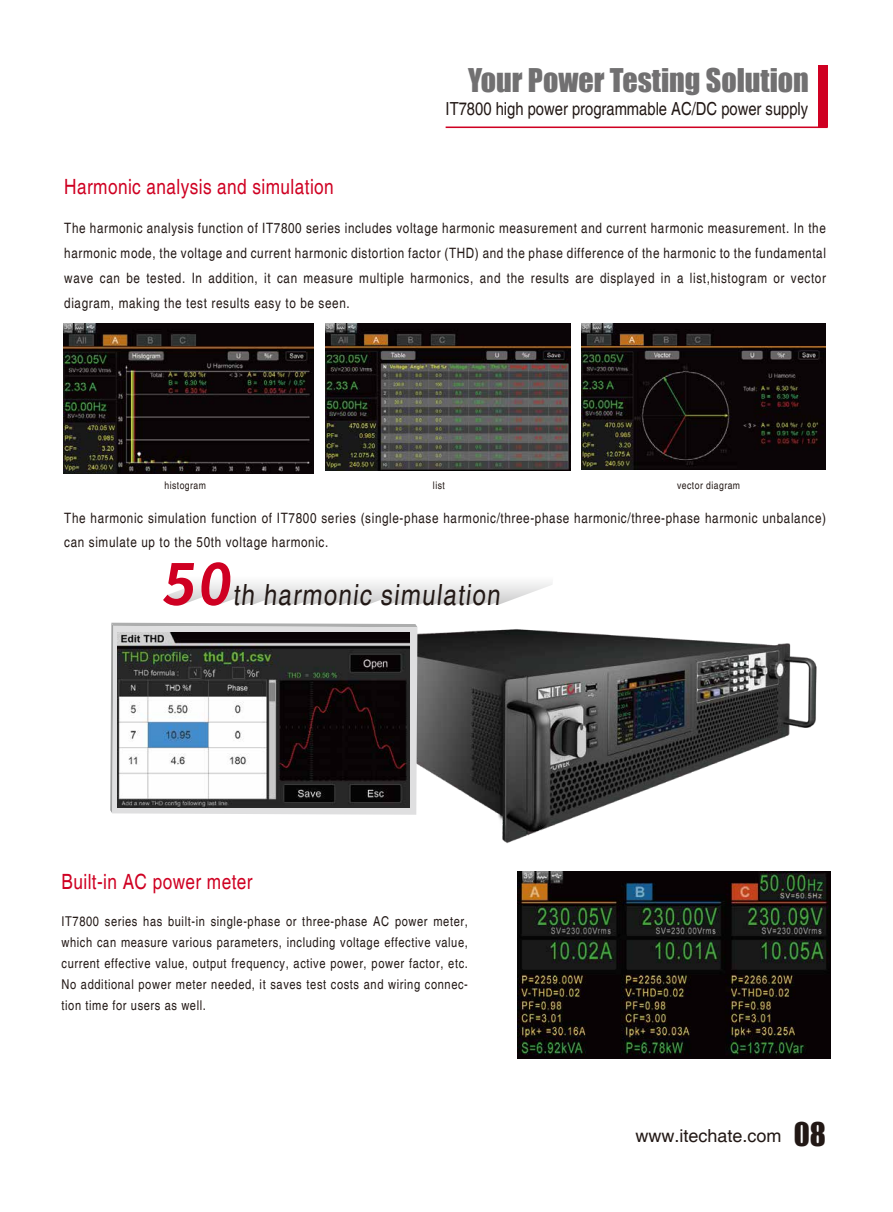
<style>
.page{position:relative;width:893px;height:1212px;background:#fff}
.page>*{position:absolute;margin:0;border:0;box-sizing:border-box;transform-origin:0 0}
.t1{font:30px "Impact";color:#717071}
.t2{font:condensed 29.25px "Helvetica";color:#221815}
.t3{font:condensed 21px "Helvetica";letter-spacing:.02em;color:#cf0022}
.t4{font:condensed 18px "Helvetica";color:#221815}
.t5{font:18px "Helvetica";color:#221815}
.t6{font:condensed 14.25px/24.8px "Helvetica";letter-spacing:.045em;color:#221815;text-align:justify}
.t7{font:condensed 13.5px/21px "Helvetica";letter-spacing:.045em;color:#221815;text-align:justify}
.t8{font:condensed 10.5px "Helvetica";letter-spacing:.045em;color:#221815}
.s1{font-family:"Source Han Sans CN";font-weight:700;font-stretch:normal;font-size:56.55px;color:#cf0022}
.s2{font-family:"Impact";font-size:30px}
</style>
<div class="page">
<div style="left:818px;top:66px;width:10px;height:61px;background:#cf0022"></div>
<hr style="left:446px;top:126px;width:382px;height:2px;background:#cf0022">
<img style="left:63px;top:323px;width:250px;height:150px">
<img style="left:325px;top:323px;width:245px;height:147px">
<img style="left:582px;top:323px;width:243px;height:147px">
<img style="left:518px;top:880px;width:312px;height:178px">
<img style="left:417px;top:627px;width:414px;height:253px">
<svg style="left:110px;top:623px;width:307px;height:190px"></svg>
<svg style="left:112px;top:626px;width:305px;height:189px;background:#d9d9da"></svg>
<img style="left:118px;top:632px;width:292px;height:176px">
<p class="t3" style="left:64px;top:175px;width:271px">Harmonic analysis and simulation</p>
<p class="t1" style="left:468px;top:57px;width:342px">Your Power Testing Solution</p>
<p class="t4" style="left:446px;top:98px;width:364px">IT7800 high power programmable AC/DC power supply</p>
<p class="t6" style="left:64px;top:216px;width:763px">The harmonic analysis function of IT7800 series includes voltage harmonic measurement and current harmonic measurement. In the harmonic mode, the voltage and current harmonic distortion factor (THD) and the phase difference of the harmonic to the fundamental wave can be tested. In addition, it can measure multiple harmonics, and the results are displayed in a list,histogram or vector diagram, making the test results easy to be seen.</p>
<p class="t8" style="left:164px;top:479px;width:43px">histogram</p>
<p class="t8" style="left:433px;top:479px;width:13px">list</p>
<p class="t8" style="left:677px;top:479px;width:65px">vector diagram</p>
<p class="t6" style="left:64px;top:505px;width:763px">The harmonic simulation function of IT7800 series (single-phase harmonic/three-phase harmonic/three-phase harmonic unbalance) can simulate up to the 50th voltage harmonic.</p>
<h2 class="t2" style="left:161px;top:577px;width:344px"><span class="s1">50</span>th harmonic simulation</h2>
<p class="t3" style="left:62px;top:869px;width:193px">Built-in AC power meter</p>
<p class="t7" style="left:62px;top:911px;width:408px">IT7800 series has built-in single-phase or three-phase AC power meter, which can measure various parameters, including voltage effective value, current effective value, output frequency, active power, power factor, etc.<br>No additional power meter needed, it saves test costs and wiring connec&shy;tion time for users as well.</p>
<p class="t5" style="left:635px;top:1125px;width:192px">www.itechate.com <span class="s2">08</span></p>
</div>
